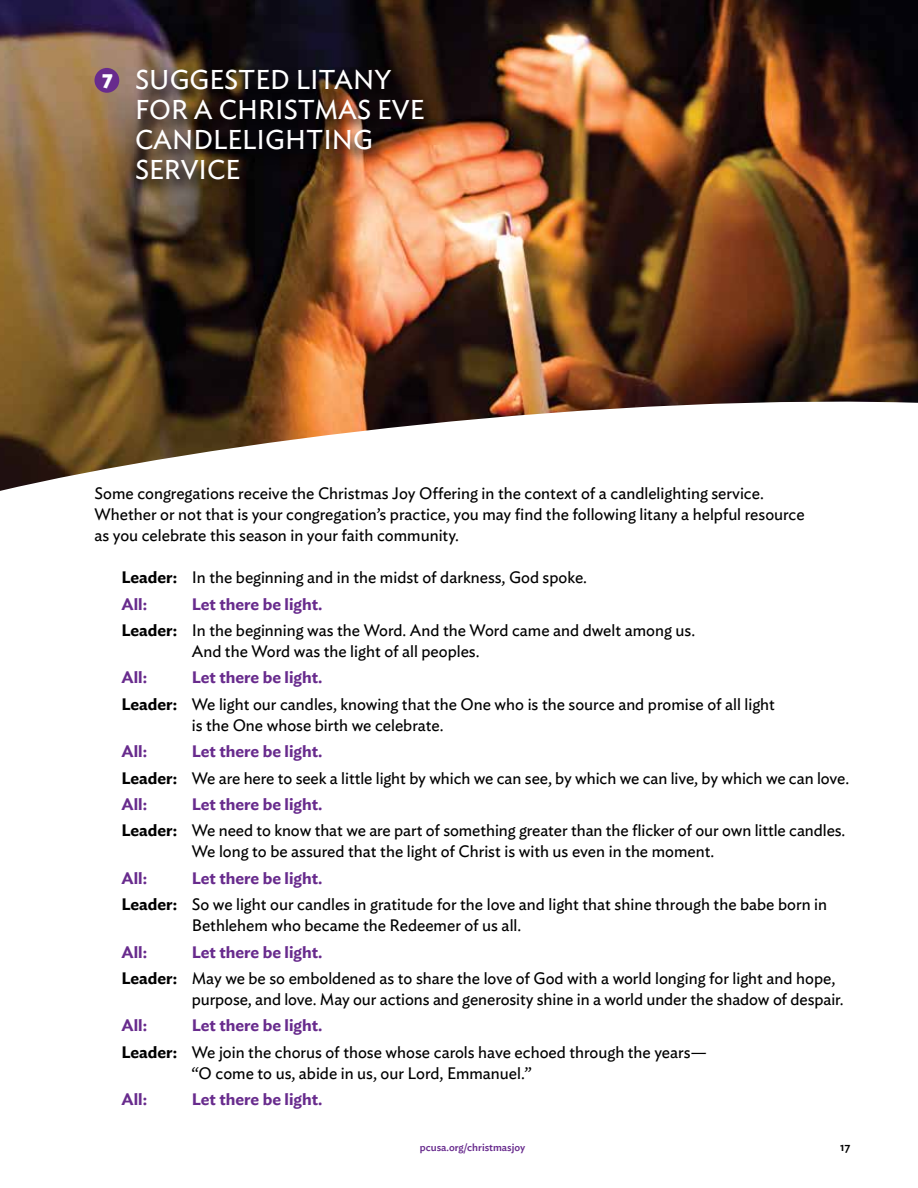
<style>
.page{position:relative;width:918px;height:1188px;background:#fff}
.page>*{position:absolute;margin:0;border:0;box-sizing:border-box;transform-origin:0 0}
.t1{font:27px/30px "Ideal Sans";color:#fff}
.t2{font:700 21px "Ideal Sans";color:#fff}
.t3{font:16.5px/26.4px "Ideal Sans";color:#000}
.t4{font:600 16.5px "Ideal Sans";color:#682b8d}
.t5{font:500 12px "Ideal Sans";color:#000}
.t6{font:500 10.5px "Ideal Sans";color:#682b8d}
.s1{font-weight:600}
.s2{font-weight:600;color:#682b8d}
</style>
<div class="page">
<img style="left:0;top:0;width:918px;height:391px">
<svg style="left:0;top:391px;width:918px;height:100px"></svg>
<img style="left:133px;top:67px;width:306px;height:129px">
<div style="left:94px;top:68px;width:25px;height:25px;background:#682b8d;border-radius:50%"></div>
<p class="t2" style="left:102px;top:61px;width:12px">7</p>
<h1 class="t1" style="left:135px;top:63px;width:291px">SUGGESTED LITANY<br>FOR A CHRISTMAS EVE<br>CANDLELIGHTING<br>SERVICE</h1>
<p class="t3" style="left:94px;top:482px;width:712px;line-height:21px">Some congregations receive the Christmas Joy Offering in the context of a candlelighting service.<br>Whether or not that is your congregation’s practice, you may find the following litany a helpful resource as you celebrate this season in your faith community.</p>
<p class="t3" style="left:121px;top:563px;width:467px"><span class="s1">Leader:</span> In the beginning and in the midst of darkness, God spoke.<br><span class="s2">All:</span></p>
<p class="t3" style="left:121px;top:589px;width:575px;text-indent:70px"><span class="s2">Let there be light.<br></span><span class="s1">Leader:</span> In the beginning was the Word. And the Word came and dwelt among us.</p>
<p class="t3" style="left:192px;top:637px;width:289px">And the Word was the light of all peoples.</p>
<p class="t4" style="left:121px;top:665px;width:27px">All:</p>
<p class="t3" style="left:121px;top:663px;width:655px;text-indent:70px"><span class="s2">Let there be light.<br></span><span class="s1">Leader:</span> We light our candles, knowing that the One who is the source and promise of all light</p>
<p class="t3" style="left:192px;top:711px;width:253px">is the One whose birth we celebrate.</p>
<p class="t4" style="left:121px;top:739px;width:27px">All:</p>
<p class="t3" style="left:121px;top:737px;width:729px;text-indent:70px"><span class="s2">Let there be light.<br></span><span class="s1">Leader:</span> We are here to seek a little light by which we can see, by which we can live, by which we can love.<br><span class="s2">All:</span></p>
<p class="t3" style="left:121px;top:790px;width:725px;text-indent:70px"><span class="s2">Let there be light.<br></span><span class="s1">Leader:</span> We need to know that we are part of something greater than the flicker of our own little candles.</p>
<p class="t3" style="left:192px;top:837px;width:524px">We long to be assured that the light of Christ is with us even in the moment.</p>
<p class="t4" style="left:121px;top:865px;width:27px">All:</p>
<p class="t3" style="left:121px;top:864px;width:707px;text-indent:70px"><span class="s2">Let there be light.<br></span><span class="s1">Leader:</span> So we light our candles in gratitude for the love and light that shine through the babe born in</p>
<p class="t3" style="left:192px;top:911px;width:331px">Bethlehem who became the Redeemer of us all.</p>
<p class="t4" style="left:121px;top:939px;width:27px">All:</p>
<p class="t3" style="left:121px;top:937px;width:715px;text-indent:70px"><span class="s2">Let there be light.<br></span><span class="s1">Leader:</span> May we be so emboldened as to share the love of God with a world longing for light and hope,</p>
<p class="t3" style="left:192px;top:985px;width:653px">purpose, and love. May our actions and generosity shine in a world under the shadow of despair.</p>
<p class="t4" style="left:121px;top:1013px;width:27px">All:</p>
<p class="t3" style="left:121px;top:1011px;width:587px;text-indent:70px"><span class="s2">Let there be light.<br></span><span class="s1">Leader:</span> We join the chorus of those whose carols have echoed through the years—</p>
<p class="t3" style="left:192px;top:1059px;width:342px">“O come to us, abide in us, our Lord, Emmanuel.”</p>
<p class="t4" style="left:121px;top:1087px;width:27px">All:</p>
<p class="t4" style="left:192px;top:1087px;width:132px">Let there be light.</p>
<p class="t6" style="left:420px;top:1139px;width:107px">pcusa.org/christmasjoy</p>
<p class="t5" style="left:840px;top:1138px;width:12px">17</p>
</div>
